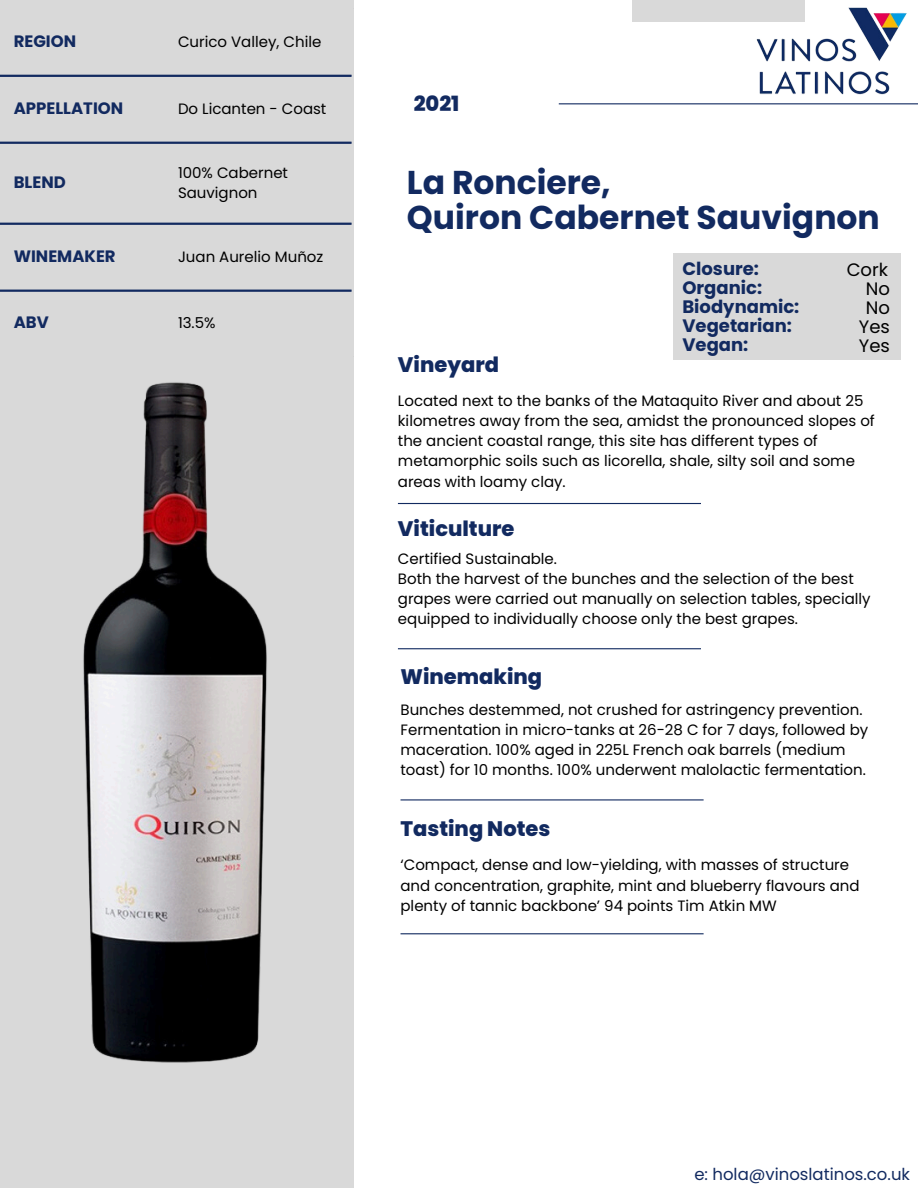
<style>
.page{position:relative;width:918px;height:1188px;background:#fff}
.page>*{position:absolute;margin:0;border:0;box-sizing:border-box;transform-origin:0 0}
.t1{font:700 33px/34.8px "Poppins";color:#122a60}
.t2{font:800 21px "Poppins";color:#122a60}
.t3{font:700 18px/19.2px "Poppins";color:#122a60}
.t4{font:18px/19.2px "Poppins";color:#000;text-align:right}
.t5{font:700 16.5px "Poppins";color:#122a60}
.t6{font:16.5px "Poppins";color:#122a60}
.t7{font:15px/20.2px "Poppins";color:#000}
</style>
<div class="page">
<div style="left:0;top:0;width:354px;height:1188px;background:#d9d9d9"></div>
<div style="left:673px;top:253px;width:228px;height:107px;background:#d9d9d9"></div>
<hr style="left:559px;top:103px;width:359px;height:1px;background:#122a60">
<hr style="left:398px;top:503px;width:303px;height:1px;background:#122a60">
<div style="left:632px;top:0;width:172px;height:22px;background:#d9d9d9"></div>
<hr style="left:0;top:75px;width:352px;height:2px;background:#122a60">
<hr style="left:0;top:142px;width:352px;height:2px;background:#122a60">
<hr style="left:0;top:223px;width:352px;height:2px;background:#122a60">
<hr style="left:0;top:290px;width:352px;height:2px;background:#122a60">
<img style="left:744px;top:0;width:174px;height:105px">
<hr style="left:398px;top:648px;width:303px;height:1px;background:#122a60">
<hr style="left:401px;top:799px;width:303px;height:1px;background:#122a60">
<hr style="left:401px;top:933px;width:303px;height:1px;background:#122a60">
<img style="left:83px;top:382px;width:184px;height:681px">
<p class="t5" style="left:14px;top:30px;width:64px">REGION</p>
<p class="t7" style="left:178px;top:32px;width:145px">Curico Valley, Chile</p>
<p class="t5" style="left:14px;top:97px;width:111px">APPELLATION</p>
<p class="t7" style="left:178px;top:99px;width:150px">Do Licanten - Coast</p>
<p class="t5" style="left:14px;top:170px;width:54px">BLEND</p>
<p class="t7" style="left:178px;top:162px;width:112px">100% Cabernet<br>Sauvignon</p>
<p class="t5" style="left:14px;top:245px;width:103px">WINEMAKER</p>
<p class="t7" style="left:178px;top:247px;width:147px">Juan Aurelio Muñoz</p>
<p class="t5" style="left:14px;top:310px;width:37px">ABV</p>
<p class="t7" style="left:178px;top:312px;width:39px">13.5%</p>
<h3 class="t2" style="left:414px;top:89px;width:47px">2021</h3>
<h1 class="t1" style="left:407px;top:165px;width:474px">La Ronciere,<br>Quiron Cabernet Sauvignon</h1>
<h2 class="t3" style="left:682px;top:259px;width:118px">Closure:<br>Organic:<br>Biodynamic:<br>Vegetarian:<br>Vegan:</h2>
<p class="t4" style="left:847px;top:260px;width:45px">Cork<br>No<br>No<br>Yes<br>Yes</p>
<h4 class="t2" style="left:398px;top:350px;width:103px">Vineyard</h4>
<h2 class="t7" style="left:398px;top:390px;width:478px">Located next to the banks of the Mataquito River and about 25 kilometres away from the sea, amidst the pronounced slopes of the ancient coastal range, this site has different types of metamorphic soils such as licorella, shale, silty soil and some areas with loamy clay.</h2>
<p class="t2" style="left:398px;top:514px;width:118px">Viticulture</p>
<p class="t7" style="left:398px;top:548px;width:161px">Certified Sustainable.</p>
<h2 class="t7" style="left:398px;top:569px;width:474px">Both the harvest of the bunches and the selection of the best grapes were carried out manually on selection tables, specially equipped to individually choose only the best grapes.</h2>
<h2 class="t2" style="left:401px;top:662px;width:143px">Winemaking</h2>
<p class="t7" style="left:401px;top:699px;width:469px">Bunches destemmed, not crushed for astringency prevention.<br>Fermentation in micro-tanks at 26-28 C for 7 days, followed by maceration. 100% aged in 225L French oak barrels (medium toast) for 10 months. 100% underwent malolactic fermentation.</p>
<p class="t2" style="left:401px;top:814px;width:151px">Tasting Notes</p>
<p class="t7" style="left:401px;top:855px;width:461px">‘Compact, dense and low-yielding, with masses of structure and concentration, graphite, mint and blueberry flavours and plenty of tannic backbone’ 94 points Tim Atkin MW</p>
<h4 class="t6" style="left:694px;top:1163px;width:217px">e: hola@vinoslatinos.co.uk</h4>
</div>
